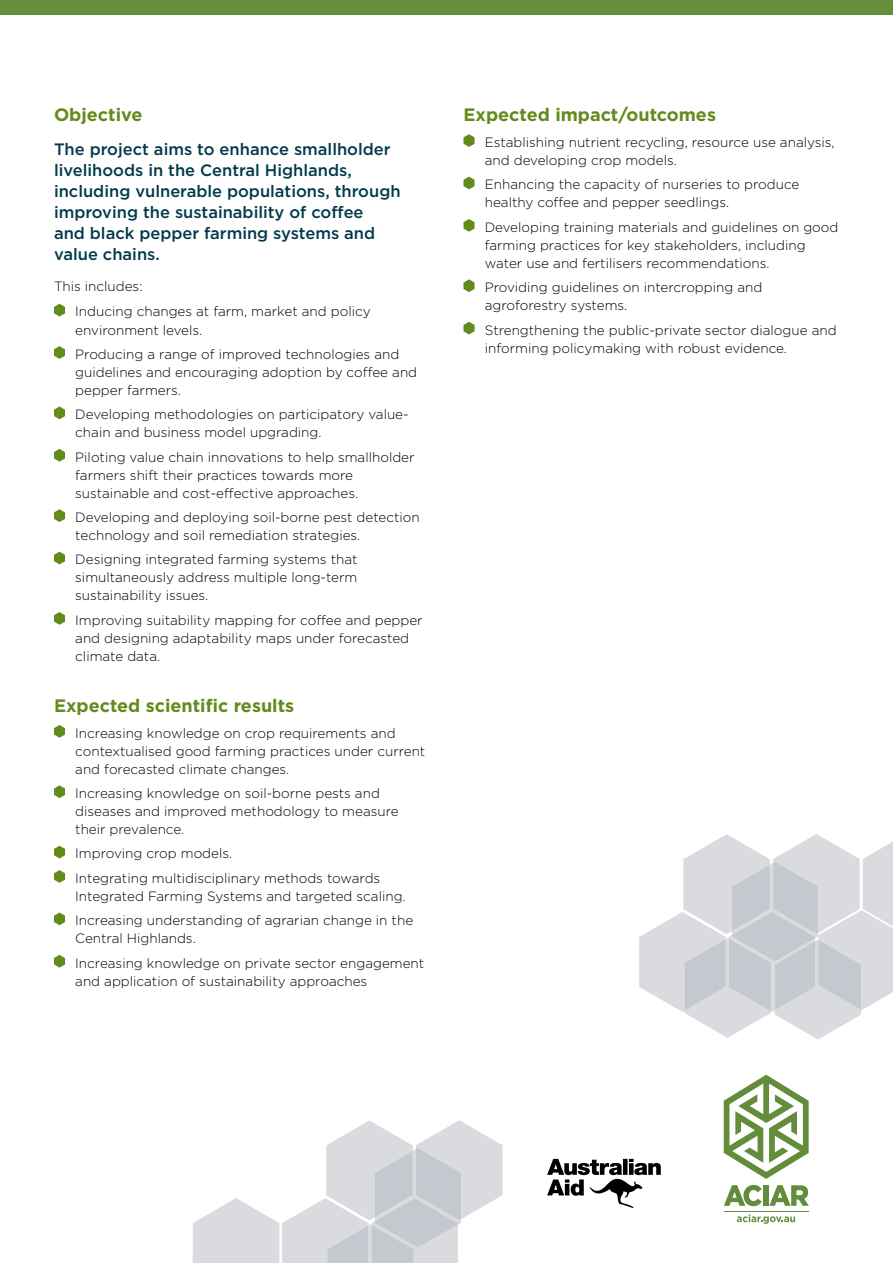
<style>
.page{position:relative;width:893px;height:1263px;background:#fff}
.page>*{position:absolute;margin:0;border:0;box-sizing:border-box;transform-origin:0 0}
.t1{font:700 18px "Gotham";color:#638b1c}
.BODY_INTRO{font:500 16.5px/21px "Gotham";color:#003b4c}
.BODY_DOTPOINT{font:300 13.5px/18px "Gotham";color:#000}
.Body{font:300 13.5px "Gotham";color:#000}
</style>
<div class="page">
<svg style="left:639px;top:834px;width:254px;height:205px"></svg>
<svg style="left:193px;top:1120px;width:309px;height:143px"></svg>
<div style="left:0;top:0;width:893px;height:15px;background:#648d3d"></div>
<svg style="left:54px;top:304px;width:11px;height:12px"></svg>
<svg style="left:54px;top:346px;width:11px;height:13px"></svg>
<svg style="left:54px;top:406px;width:11px;height:13px"></svg>
<svg style="left:54px;top:449px;width:11px;height:13px"></svg>
<svg style="left:54px;top:509px;width:11px;height:13px"></svg>
<svg style="left:54px;top:552px;width:11px;height:12px"></svg>
<svg style="left:54px;top:612px;width:11px;height:13px"></svg>
<svg style="left:54px;top:725px;width:11px;height:13px"></svg>
<svg style="left:54px;top:785px;width:11px;height:13px"></svg>
<svg style="left:54px;top:846px;width:11px;height:12px"></svg>
<svg style="left:54px;top:870px;width:11px;height:13px"></svg>
<svg style="left:54px;top:912px;width:11px;height:13px"></svg>
<svg style="left:54px;top:955px;width:11px;height:13px"></svg>
<svg style="left:463px;top:134px;width:12px;height:13px"></svg>
<svg style="left:463px;top:177px;width:12px;height:12px"></svg>
<svg style="left:463px;top:219px;width:12px;height:13px"></svg>
<svg style="left:463px;top:279px;width:12px;height:13px"></svg>
<svg style="left:463px;top:322px;width:12px;height:12px"></svg>
<svg style="left:547px;top:1159px;width:114px;height:49px"></svg>
<svg style="left:724px;top:1185px;width:38px;height:21px"></svg>
<div style="left:763px;top:1185px;width:5px;height:21px;background:#638d3d"></div>
<svg style="left:769px;top:1185px;width:40px;height:21px"></svg>
<svg style="left:737px;top:1214px;width:58px;height:10px"></svg>
<hr style="left:724px;top:1211px;width:85px;height:1px;background:#638d3d">
<svg style="left:724px;top:1075px;width:85px;height:104px"></svg>
<h2 class="t1" style="left:54px;top:104px;width:90px">Objective</h2>
<p class="BODY_INTRO" style="left:54px;top:138px;width:348px">The project aims to enhance smallholder livelihoods in the Central Highlands, including vulnerable populations, through improving the sustainability of coffee<br>and black pepper farming systems and value chains.</p>
<p class="Body" style="left:54px;top:278px;width:90px">This includes:</p>
<p class="BODY_DOTPOINT" style="left:75px;top:303px;width:297px">Inducing changes at farm, market and policy environment levels.</p>
<p class="BODY_DOTPOINT" style="left:75px;top:345px;width:343px">Producing a range of improved technologies and guidelines and encouraging adoption by coffee and pepper farmers.</p>
<p class="BODY_DOTPOINT" style="left:75px;top:405px;width:335px">Developing methodologies on participatory value&shy;chain and business model upgrading.</p>
<p class="BODY_DOTPOINT" style="left:75px;top:448px;width:341px">Piloting value chain innovations to help smallholder farmers shift their practices towards more sustainable and cost-effective approaches.</p>
<p class="BODY_DOTPOINT" style="left:75px;top:508px;width:346px">Developing and deploying soil-borne pest detection technology and soil remediation strategies.</p>
<p class="BODY_DOTPOINT" style="left:75px;top:550px;width:284px;text-align:justify">Designing integrated farming systems that simultaneously address multiple long-term sustainability issues.</p>
<p class="BODY_DOTPOINT" style="left:75px;top:611px;width:349px">Improving suitability mapping for coffee and pepper and designing adaptability maps under forecasted climate data.</p>
<h2 class="t1" style="left:54px;top:695px;width:242px">Expected scientific results</h2>
<p class="BODY_DOTPOINT" style="left:75px;top:724px;width:352px">Increasing knowledge on crop requirements and contextualised good farming practices under current and forecasted climate changes.</p>
<p class="BODY_DOTPOINT" style="left:75px;top:784px;width:325px">Increasing knowledge on soil-borne pests and diseases and improved methodology to measure their prevalence.</p>
<p class="BODY_DOTPOINT" style="left:75px;top:844px;width:159px">Improving crop models.</p>
<p class="BODY_DOTPOINT" style="left:75px;top:869px;width:332px">Integrating multidisciplinary methods towards<br>Integrated Farming Systems and targeted scaling.</p>
<p class="BODY_DOTPOINT" style="left:75px;top:911px;width:339px">Increasing understanding of agrarian change in the<br>Central Highlands.</p>
<p class="BODY_DOTPOINT" style="left:75px;top:954px;width:351px">Increasing knowledge on private sector engagement and application of sustainability approaches</p>
<h2 class="t1" style="left:463px;top:104px;width:254px">Expected impact/outcomes</h2>
<p class="BODY_DOTPOINT" style="left:485px;top:133px;width:351px">Establishing nutrient recycling, resource use analysis, and developing crop models.</p>
<p class="BODY_DOTPOINT" style="left:485px;top:175px;width:316px">Enhancing the capacity of nurseries to produce healthy coffee and pepper seedlings.</p>
<p class="BODY_DOTPOINT" style="left:485px;top:218px;width:355px">Developing training materials and guidelines on good farming practices for key stakeholders, including water use and fertilisers recommendations.</p>
<p class="BODY_DOTPOINT" style="left:485px;top:278px;width:279px">Providing guidelines on intercropping and agroforestry systems.</p>
<p class="BODY_DOTPOINT" style="left:485px;top:321px;width:353px">Strengthening the public-private sector dialogue and informing policymaking with robust evidence.</p>
</div>
